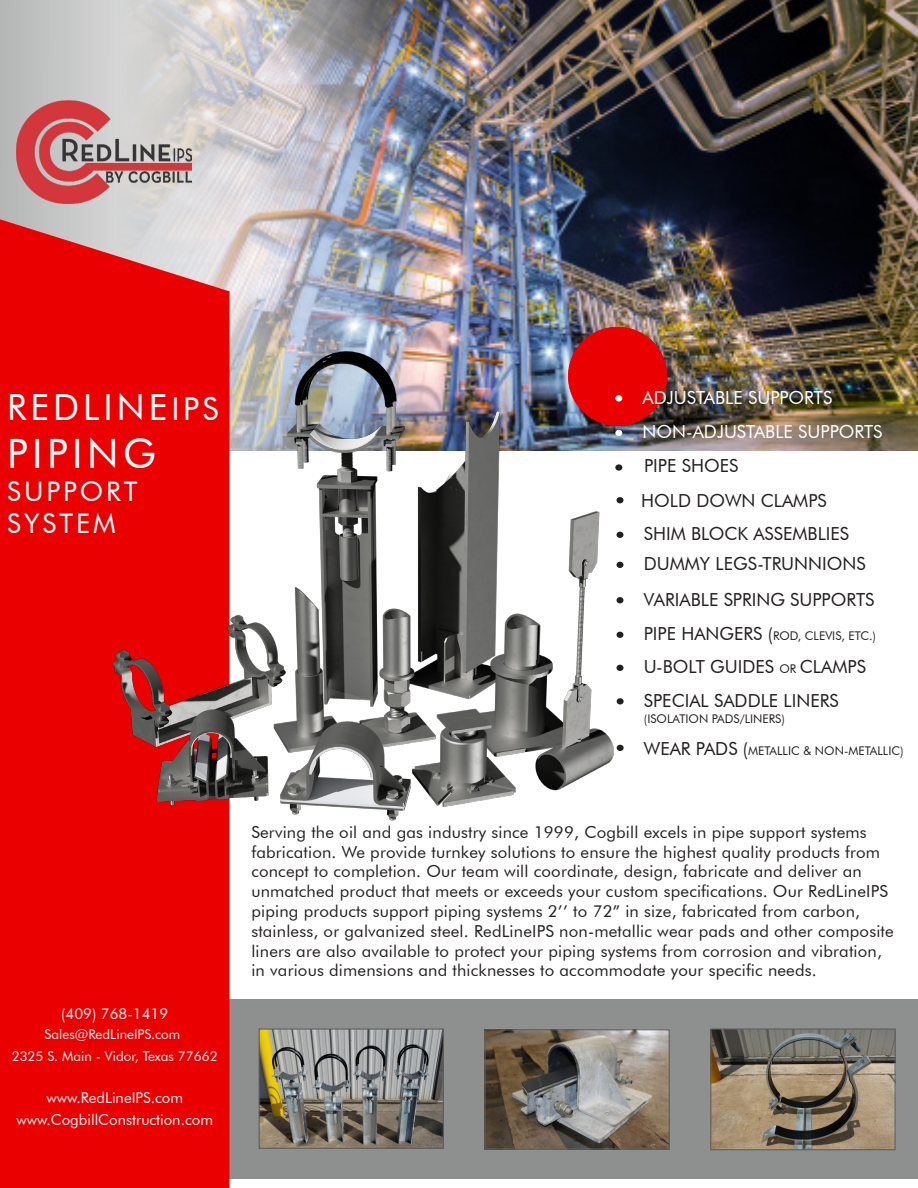
<style>
.page{position:relative;width:918px;height:1188px;background:#fff}
.page>*{position:absolute;margin:0;border:0;box-sizing:border-box;transform-origin:0 0}
.t1{font:54px "Futura BT";color:#231f20;scale:1.1 1}
.t2{font:54px "Futura BT";color:#fff;scale:1.1 1}
.t3{font:40.5px "Futura BT";letter-spacing:.11em;color:#fff}
.t4{font:36px "Futura BT";letter-spacing:.11em;color:#fff}
.t5{font:27px "Futura BT";letter-spacing:.11em;color:#fff}
.t6{font:18px "Futura BT";color:#231f20}
.t7{font:18px "Futura BT";color:#fff}
.t8{font:16.5px/19.8px "Futura BT";letter-spacing:.01em;color:#231f20}
.t9{font:15px "Futura BT";color:#f4f5f6}
.t10{font:13.5px "Futura BT";color:#f4f5f6}
.t11{font:12px "Futura BT";color:#231f20}
.s1{font-size:31.5px}
.s2{font-size:18px}
.s3{font-size:12px}
</style>
<div class="page">
<img style="left:269px;top:0;width:649px;height:450px">
<div style="left:202px;top:999px;width:716px;height:179px;background:#8e8f8f"></div>
<svg style="left:0;top:0;width:269px;height:251px;background:#cfcccc"></svg>
<div style="left:0;top:214px;width:230px;height:974px;background:#eb0000"></div>
<img style="left:16px;top:100px;width:175px;height:103px">
<img style="left:261px;top:1030px;width:181px;height:117px">
<div style="left:259px;top:1028px;width:185px;height:121px;border:1px solid #5e5f5f"></div>
<img style="left:712px;top:1030px;width:182px;height:118px">
<div style="left:710px;top:1028px;width:186px;height:122px;border:1px solid #5e5f5f"></div>
<img style="left:486px;top:1031px;width:182px;height:117px">
<div style="left:484px;top:1029px;width:186px;height:121px;border:1px solid #5e5f5f"></div>
<img style="left:52px;top:251px;width:657px;height:638px">
<p class="t4" style="left:7px;top:385px;width:213px">REDLINE<span class="s1">IPS</span></p>
<p class="t3" style="left:7px;top:429px;width:150px">PIPING</p>
<p class="t5" style="left:7px;top:475px;width:132px">SUPPORT</p>
<p class="t5" style="left:7px;top:507px;width:110px">SYSTEM</p>
<p class="t9" style="left:61px;top:1005px;width:109px">(409) 768-1419</p>
<p class="t10" style="left:45px;top:1026px;width:137px">Sales@RedLineIPS.com</p>
<p class="t10" style="left:12px;top:1048px;width:208px">2325 S. Main - Vidor, Texas 77662</p>
<p class="t9" style="left:46px;top:1088px;width:138px">www.RedLineIPS.com</p>
<p class="t9" style="left:16px;top:1111px;width:198px">www.CogbillConstruction.com</p>
<p class="t2" style="left:610px;top:365px;width:17px">·</p>
<p class="t7" style="left:643px;top:386px;width:191px">ADJUSTABLE SUPPORTS</p>
<p class="t2" style="left:610px;top:400px;width:17px">·</p>
<p class="t7" style="left:643px;top:421px;width:241px">NON-ADJUSTABLE SUPPORTS</p>
<p class="t1" style="left:610px;top:435px;width:17px">·</p>
<p class="t6" style="left:641px;top:490px;width:187px">HOLD DOWN CLAMPS</p>
<p class="t6" style="left:644px;top:455px;width:96px">PIPE SHOES</p>
<p class="t1" style="left:611px;top:467px;width:17px">·</p>
<p class="t1" style="left:611px;top:502px;width:17px">·</p>
<p class="t6" style="left:644px;top:523px;width:207px">SHIM BLOCK ASSEMBLIES</p>
<p class="t1" style="left:611px;top:532px;width:17px">·</p>
<p class="t6" style="left:644px;top:553px;width:223px">DUMMY LEGS-TRUNNIONS</p>
<p class="t1" style="left:611px;top:567px;width:17px">·</p>
<p class="t6" style="left:644px;top:588px;width:232px">VARIABLE SPRING SUPPORTS</p>
<p class="t1" style="left:611px;top:602px;width:17px">·</p>
<p class="t11" style="left:644px;top:629px;width:234px"><span class="s2">PIPE HANGERS (</span>ROD, CLEVIS, ETC.)</p>
<p class="t1" style="left:611px;top:635px;width:17px">·</p>
<p class="t6" style="left:644px;top:656px;width:224px">U-BOLT GUIDES <span class="s3">OR</span> CLAMPS</p>
<p class="t1" style="left:611px;top:668px;width:17px">·</p>
<p class="t6" style="left:644px;top:689px;width:196px">SPECIAL SADDLE LINERS</p>
<p class="t11" style="left:644px;top:712px;width:142px">(ISOLATION PADS/LINERS)</p>
<p class="t11" style="left:644px;top:743px;width:261px"><span class="s2">WEAR PADS (</span>METALLIC &amp; NON-METALLIC)</p>
<p class="t1" style="left:611px;top:715px;width:17px">·</p>
<p class="t8" style="left:251px;top:822px;width:644px">Serving the oil and gas industry since 1999, Cogbill excels in pipe support systems fabrication. We provide turnkey solutions to ensure the highest quality products from concept to completion. Our team will coordinate, design, fabricate and deliver an unmatched product that meets or exceeds your custom specifications. Our RedLineIPS piping products support piping systems 2’’ to 72” in size, fabricated from carbon, stainless, or galvanized steel. RedLineIPS non-metallic wear pads and other composite liners are also available to protect your piping systems from corrosion and vibration, in various dimensions and thicknesses to accommodate your specific needs.</p>
</div>
